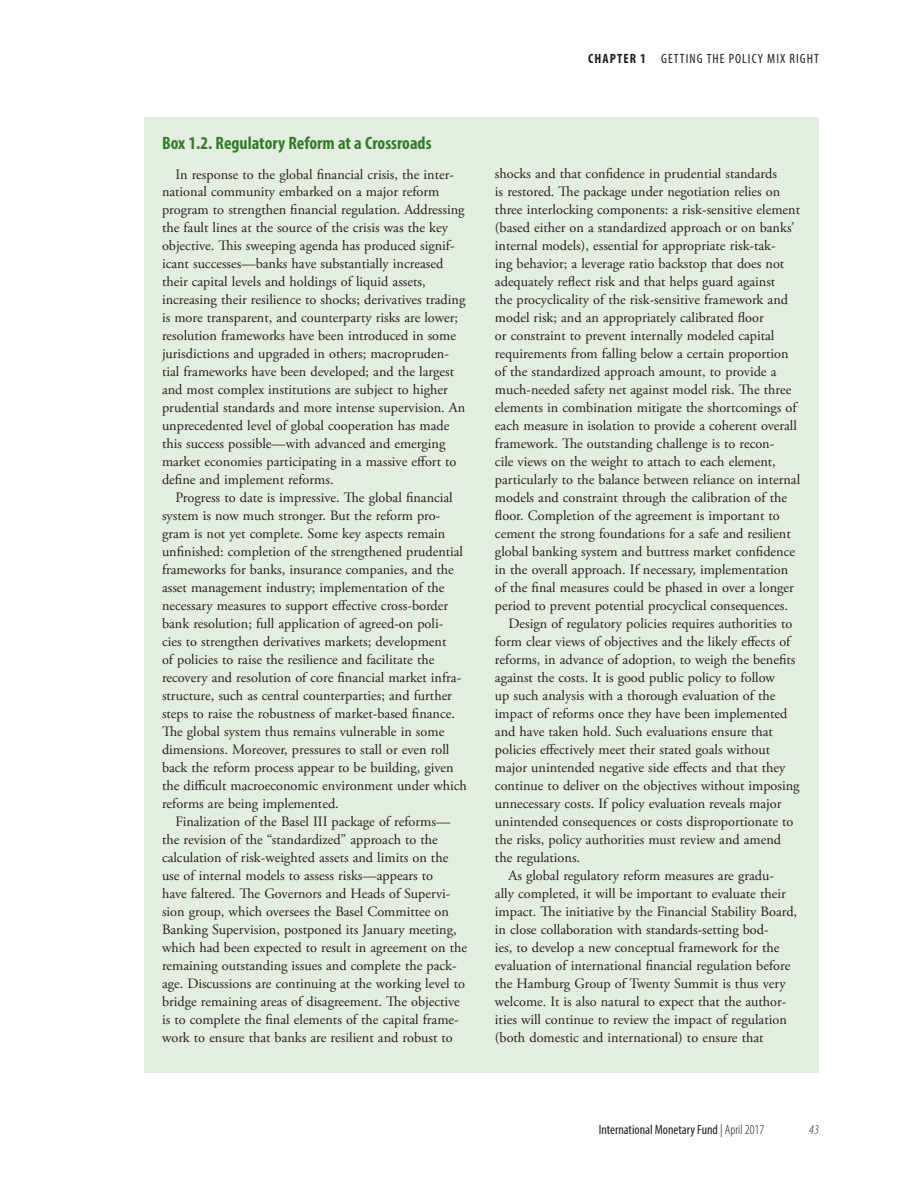
<style>
.page{position:relative;width:918px;height:1188px;background:#fff}
.page>*{position:absolute;margin:0;border:0;box-sizing:border-box;transform-origin:0 0}
.t1{font:700 condensed 18px "Myriad Pro";color:#357b2b}
.t2{font:14.25px/18px "Adobe Garamond Pro";color:#231f20}
.t3{font:condensed 13.5px "Myriad Pro";color:#231f20}
.t4{font:700 condensed 13.5px "Myriad Pro";letter-spacing:.08em;color:#231f20}
.t5{font:italic 300 condensed 13.5px "Myriad Pro";color:#231f20}
.s1{font-weight:400}
.s2{font-weight:300}
</style>
<div class="page">
<div style="left:144px;top:117px;width:675px;height:955px;background:#e3ede0"></div>
<p class="t4" style="left:588px;top:50px;width:87px">CHAPTER 1 <span class="s1">Getting</span></p>
<p class="t3" style="left:707px;top:50px;width:35px">the Policy</p>
<p class="t3" style="left:767px;top:50px;width:52px">Mix Right</p>
<p class="t1" style="left:162px;top:131px;width:271px">Box 1.2. Regulatory Reform at a Crossroads</p>
<p class="t2" style="left:162px;top:165px;width:305px;text-indent:13px">In response to the global financial crisis, the inter&shy;national community embarked on a major reform program to strengthen financial regulation. Addressing the fault lines at the source of the crisis was the key objective. This sweeping agenda has produced signif&shy;icant successes—banks have substantially increased their capital levels and holdings of liquid assets, increasing their resilience to shocks; derivatives trading is more transparent, and counterparty risks are lower; resolution frameworks have been introduced in some jurisdictions and upgraded in others; macropruden&shy;tial frameworks have been developed; and the largest and most complex institutions are subject to higher prudential standards and more intense supervision. An unprecedented level of global cooperation has made this success possible—with advanced and emerging market economies participating in a massive effort to define and implement reforms.</p>
<p class="t2" style="left:162px;top:489px;width:306px;text-indent:13px">Progress to date is impressive. The global financial system is now much stronger. But the reform pro&shy;gram is not yet complete. Some key aspects remain unfinished: completion of the strengthened prudential frameworks for banks, insurance companies, and the asset management industry; implementation of the necessary measures to support effective cross-border bank resolution; full application of agreed-on poli-<br>cies to strengthen derivatives markets; development<br>of policies to raise the resilience and facilitate the recovery and resolution of core financial market infra&shy;structure, such as central counterparties; and further steps to raise the robustness of market-based finance.<br>The global system thus remains vulnerable in some dimensions. Moreover, pressures to stall or even roll back the reform process appear to be building, given the difficult macroeconomic environment under which reforms are being implemented.</p>
<p class="t2" style="left:162px;top:813px;width:307px;text-indent:13px">Finalization of the Basel III package of reforms— the revision of the “standardized” approach to the calculation of risk-weighted assets and limits on the use of internal models to assess risks—appears to<br>have faltered. The Governors and Heads of Supervi&shy;sion group, which oversees the Basel Committee on Banking Supervision, postponed its January meeting, which had been expected to result in agreement on the remaining outstanding issues and complete the pack&shy;age. Discussions are continuing at the working level to bridge remaining areas of disagreement. The objective is to complete the final elements of the capital frame&shy;work to ensure that banks are resilient and robust to</p>
<p class="t2" style="left:495px;top:165px;width:284px">shocks and that confidence in prudential standards</p>
<p class="t2" style="left:495px;top:183px;width:287px">is restored. The package under negotiation relies on</p>
<p class="t2" style="left:495px;top:201px;width:307px">three interlocking components: a risk-sensitive element</p>
<p class="t2" style="left:495px;top:219px;width:301px">(based either on a standardized approach or on banks’</p>
<p class="t2" style="left:495px;top:237px;width:282px">internal models), essential for appropriate risk-tak-</p>
<p class="t2" style="left:495px;top:255px;width:291px">ing behavior; a leverage ratio backstop that does not</p>
<p class="t2" style="left:495px;top:273px;width:282px">adequately reflect risk and that helps guard against</p>
<p class="t2" style="left:495px;top:291px;width:295px">the procyclicality of the risk-sensitive framework and</p>
<p class="t2" style="left:495px;top:309px;width:270px">model risk; and an appropriately calibrated floor</p>
<p class="t2" style="left:495px;top:327px;width:281px">or constraint to prevent internally modeled capital</p>
<p class="t2" style="left:495px;top:345px;width:295px">requirements from falling below a certain proportion</p>
<p class="t2" style="left:495px;top:363px;width:283px">of the standardized approach amount, to provide a</p>
<p class="t2" style="left:495px;top:381px;width:298px">much-needed safety net against model risk. The three</p>
<p class="t2" style="left:495px;top:399px;width:303px">elements in combination mitigate the shortcomings of</p>
<p class="t2" style="left:495px;top:417px;width:303px">each measure in isolation to provide a coherent overall</p>
<p class="t2" style="left:495px;top:435px;width:281px">framework. The outstanding challenge is to recon-</p>
<p class="t2" style="left:495px;top:453px;width:282px">cile views on the weight to attach to each element,</p>
<p class="t2" style="left:495px;top:471px;width:307px">particularly to the balance between reliance on internal</p>
<p class="t2" style="left:495px;top:489px;width:294px">models and constraint through the calibration of the</p>
<p class="t2" style="left:495px;top:507px;width:286px">floor. Completion of the agreement is important to</p>
<p class="t2" style="left:495px;top:525px;width:297px">cement the strong foundations for a safe and resilient</p>
<p class="t2" style="left:495px;top:543px;width:302px">global banking system and buttress market confidence</p>
<p class="t2" style="left:495px;top:561px;width:295px">in the overall approach. If necessary, implementation</p>
<p class="t2" style="left:495px;top:579px;width:300px">of the final measures could be phased in over a longer</p>
<p class="t2" style="left:495px;top:597px;width:295px">period to prevent potential procyclical consequences.</p>
<p class="t2" style="left:508px;top:615px;width:285px">Design of regulatory policies requires authorities to</p>
<p class="t2" style="left:495px;top:633px;width:297px">form clear views of objectives and the likely effects of</p>
<p class="t2" style="left:495px;top:651px;width:302px">reforms, in advance of adoption, to weigh the benefits</p>
<p class="t2" style="left:495px;top:669px;width:281px">against the costs. It is good public policy to follow</p>
<p class="t2" style="left:495px;top:687px;width:282px">up such analysis with a thorough evaluation of the</p>
<p class="t2" style="left:495px;top:705px;width:294px">impact of reforms once they have been implemented</p>
<p class="t2" style="left:495px;top:723px;width:279px">and have taken hold. Such evaluations ensure that</p>
<p class="t2" style="left:495px;top:741px;width:277px">policies effectively meet their stated goals without</p>
<p class="t2" style="left:495px;top:759px;width:292px">major unintended negative side effects and that they</p>
<p class="t2" style="left:495px;top:777px;width:306px">continue to deliver on the objectives without imposing</p>
<p class="t2" style="left:495px;top:795px;width:288px">unnecessary costs. If policy evaluation reveals major</p>
<p class="t2" style="left:495px;top:813px;width:300px">unintended consequences or costs disproportionate to</p>
<p class="t2" style="left:495px;top:831px;width:288px">the risks, policy authorities must review and amend</p>
<p class="t2" style="left:495px;top:849px;width:87px">the regulations.</p>
<p class="t2" style="left:508px;top:867px;width:267px">As global regulatory reform measures are gradu-</p>
<p class="t2" style="left:495px;top:885px;width:292px">ally completed, it will be important to evaluate their</p>
<p class="t2" style="left:495px;top:903px;width:304px">impact. The initiative by the Financial Stability Board,</p>
<p class="t2" style="left:495px;top:921px;width:275px">in close collaboration with standards-setting bod-</p>
<p class="t2" style="left:495px;top:939px;width:286px">ies, to develop a new conceptual framework for the</p>
<p class="t2" style="left:495px;top:957px;width:297px">evaluation of international financial regulation before</p>
<p class="t2" style="left:495px;top:975px;width:292px">the Hamburg Group of Twenty Summit is thus very</p>
<p class="t2" style="left:495px;top:993px;width:293px">welcome. It is also natural to expect that the author-</p>
<p class="t2" style="left:495px;top:1011px;width:293px">ities will continue to review the impact of regulation</p>
<p class="t2" style="left:495px;top:1029px;width:270px">(both domestic and international) to ensure that</p>
<p class="t3" style="left:599px;top:1121px;width:167px">International Monetary Fund <span class="s2">| April 2017</span></p>
<p class="t5" style="left:809px;top:1121px;width:11px">43</p>
</div>
